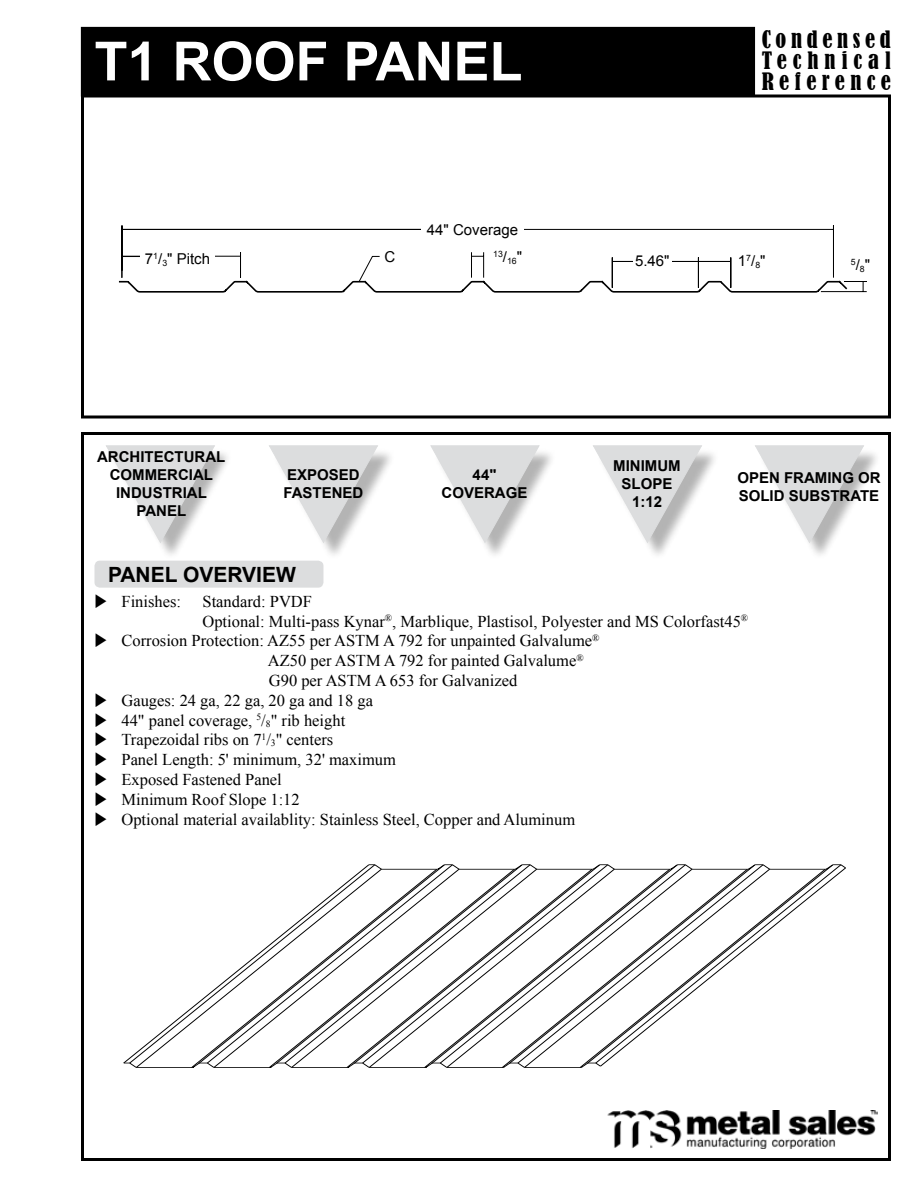
<style>
.page{position:relative;width:918px;height:1188px;background:#fff}
.page>*{position:absolute;margin:0;border:0;box-sizing:border-box;transform-origin:0 0}
.t1{font:700 54px "Arial";color:#fff}
.t2{font:condensed 22.5px/21px "Bernard";letter-spacing:.24em;color:#000;text-align:justify}
.t3{font:700 21px "Arial";color:#000}
.t4{font:16.5px/19.8px "Times New Roman";color:#000}
.t5{font:700 15px/18px "Arial";color:#000;text-align:center}
.t6{font:15px "Arial";color:#000}
.t7{font:8.7px "Arial";color:#000}
.s1{font-size:15px}
.s2{font-size:9.6px}
</style>
<div class="page">
<div style="left:81px;top:94px;width:810px;height:324px;border:3px solid #000"></div>
<div style="left:81px;top:432px;width:810px;height:729px;border:3px solid #000"></div>
<div style="left:81px;top:27px;width:674px;height:69px;background:#000"></div>
<img style="left:608px;top:1111px;width:270px;height:37px">
<div style="left:434px;top:448px;width:123px;height:113px;background:#000;opacity:.3"></div>
<svg style="left:430px;top:445px;width:110px;height:98px"></svg>
<div style="left:272px;top:448px;width:123px;height:113px;background:#000;opacity:.3"></div>
<svg style="left:269px;top:445px;width:110px;height:98px"></svg>
<div style="left:596px;top:448px;width:123px;height:113px;background:#000;opacity:.3"></div>
<svg style="left:593px;top:445px;width:110px;height:98px"></svg>
<div style="left:758px;top:448px;width:123px;height:113px;background:#000;opacity:.3"></div>
<svg style="left:755px;top:445px;width:110px;height:98px"></svg>
<div style="left:109px;top:448px;width:123px;height:113px;background:#000;opacity:.3"></div>
<svg style="left:106px;top:445px;width:109px;height:98px"></svg>
<div style="left:94px;top:561px;width:229px;height:27px;background:#dcddde;border-radius:5px"></div>
<svg style="left:118px;top:252px;width:731px;height:41px"></svg>
<svg style="left:122px;top:225px;width:745px;height:67px"></svg>
<div style="left:421px;top:223px;width:103px;height:13px;background:#fff"></div>
<div style="left:737px;top:253px;width:30px;height:15px;background:#fff"></div>
<div style="left:140px;top:245px;width:75px;height:27px;background:#fff"></div>
<div style="left:633px;top:254px;width:39px;height:13px;background:#fff"></div>
<svg style="left:123px;top:864px;width:723px;height:204px"></svg>
<h1 class="t1" style="left:94px;top:25px;width:430px">T1 ROOF PANEL</h1>
<p class="t6" style="left:427px;top:219px;width:93px">44" Coverage</p>
<p class="t7" style="left:493px;top:248px;width:11px">13</p>
<p class="t6" style="left:385px;top:247px;width:12px">C</p>
<p class="t6" style="left:145px;top:249px;width:67px">7<sup>1</sup>/<sub>3</sub>" Pitch</p>
<p class="t6" style="left:503px;top:247px;width:21px">/<sub>16</sub>"</p>
<p class="t6" style="left:635px;top:251px;width:36px">5.46"</p>
<h2 class="t2" style="left:762px;top:29px;width:131px">Condensed Technical Reference</h2>
<p class="t7" style="left:746px;top:256px;width:21px">7<span class="s1">/</span>8<span class="s1">"</span></p>
<p class="t6" style="left:738px;top:251px;width:10px">1</p>
<p class="t6" style="left:856px;top:255px;width:16px">/<sub>8</sub>"</p>
<p class="t7" style="left:851px;top:256px;width:6px">5</p>
<p class="t5" style="left:97px;top:449px;width:130px">ARCHITECTURAL<br>COMMERCIAL<br>INDUSTRIAL<br>PANEL</p>
<p class="t5" style="left:283px;top:466px;width:82px;text-align:left">EXPOSED<br>FASTENED</p>
<p class="t3" style="left:108px;top:560px;width:189px">PANEL OVERVIEW</p>
<p class="t5" style="left:442px;top:466px;width:87px">44"<br>COVERAGE</p>
<p class="t5" style="left:613px;top:457px;width:69px">MINIMUM<br>SLOPE<br>1:12</p>
<p class="t5" style="left:737px;top:469px;width:145px;text-align:left">OPEN FRAMING OR<br>SOLID SUBSTRATE</p>
<p class="t4" style="left:94px;top:591px;width:88px">◆ Finishes:</p>
<p class="t4" style="left:202px;top:591px;width:547px">Standard: PVDF<br>Optional: Multi-pass Kynar<sup>®</sup>, Marblique, Plastisol, Polyester and MS Colorfast45<sup>®</sup></p>
<p class="t4" style="left:268px;top:631px;width:333px;text-indent:-173px">◆ Corrosion Protection: AZ55 per ASTM A 792 for unpainted Galvalume<sup>®<br></sup>AZ50 per ASTM A 792 for painted Galvalume<sup>®<br></sup>G90 per ASTM A 653 for Galvanized</p>
<p class="t4" style="left:94px;top:690px;width:280px">◆ Gauges: 24 ga, 22 ga, 20 ga and 18 ga</p>
<p class="t4" style="left:94px;top:710px;width:252px">◆ 44" panel coverage, <sup>5</sup>/<span class="s2">8</span>" rib height</p>
<p class="t4" style="left:94px;top:730px;width:240px">◆ Trapezoidal ribs on 7<sup>1</sup>/<span class="s2">3</span>" centers</p>
<p class="t4" style="left:94px;top:749px;width:303px">◆ Panel Length: 5' minimum, 32' maximum</p>
<p class="t4" style="left:94px;top:769px;width:189px">◆ Exposed Fastened Panel</p>
<p class="t4" style="left:94px;top:789px;width:207px">◆ Minimum Roof Slope 1:12</p>
<p class="t4" style="left:94px;top:809px;width:482px">◆ Optional material availablity: Stainless Steel, Copper and Aluminum</p>
</div>
